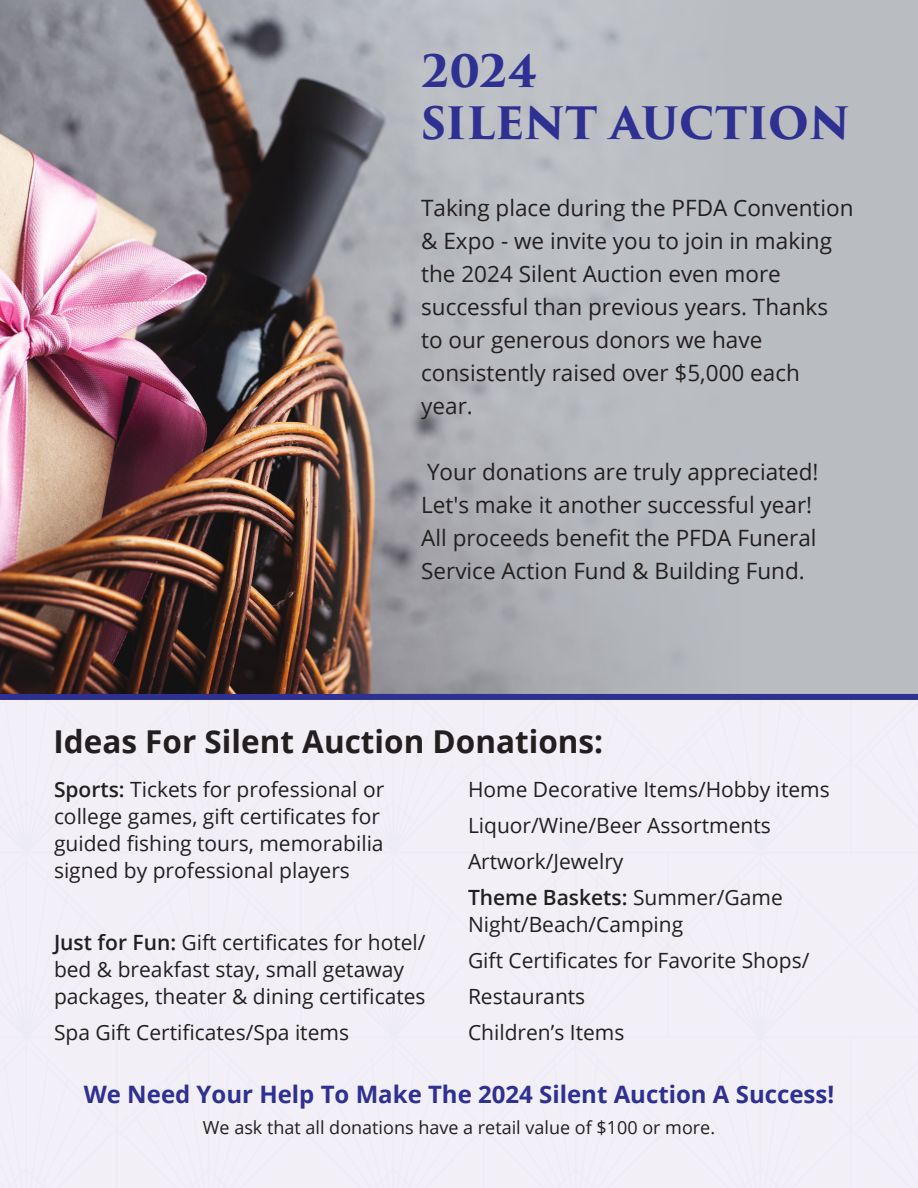
<style>
.page{position:relative;width:918px;height:1188px;background:#f2eff6}
.page>*{position:absolute;margin:0;border:0;box-sizing:border-box;transform-origin:0 0}
.t1{font:700 43.5px "Trajan Pro 3";letter-spacing:-.005em;color:#2e3092}
.t2{font:700 31.5px "Open Sans";color:#231f20}
.t3{font:700 24px "Open Sans";color:#2e3092}
.t4{font:22.5px/33px "Open Sans";color:#231f20}
.t5{font:21px/27px "Open Sans";color:#231f20}
.t6{font:18px "Open Sans";color:#231f20}
.s1{font-weight:600}
</style>
<div class="page">
<div style="left:5px;top:0;width:913px;height:694px;background:#b9bcc1"></div>
<img style="left:1px;top:0;width:695px;height:694px">
<div style="left:0;top:694px;width:918px;height:6px;background:#2e3092"></div>
<p class="t1" style="left:421px;top:39px;width:117px">2024</p>
<p class="t1" style="left:421px;top:91px;width:430px">SILENT AUCTION</p>
<p class="t4" style="left:421px;top:191px;width:434px">Taking place during the PFDA Convention &amp; Expo - we invite you to join in making the 2024 Silent Auction even more successful than previous years. Thanks to our generous donors we have consistently raised over $5,000 each year.</p>
<p class="t4" style="left:421px;top:455px;width:399px">Your donations are truly appreciated!<br>Let's make it another successful year!<br>All proceeds benefit the PFDA Funeral Service Action Fund &amp; Building Fund.</p>
<p class="t2" style="left:53px;top:719px;width:551px">Ideas For Silent Auction Donations:</p>
<p class="t5" style="left:54px;top:775px;width:332px"><span class="s1">Sports:</span> Tickets for professional or college games, gift certificates for guided fishing tours, memorabilia signed by professional players</p>
<p class="t5" style="left:54px;top:928px;width:373px"><span class="s1">Just for Fun:</span> Gift certificates for hotel/ bed &amp; breakfast stay, small getaway packages, theater &amp; dining certificates</p>
<p class="t5" style="left:54px;top:1018px;width:297px">Spa Gift Certificates/Spa items</p>
<p class="t5" style="left:468px;top:775px;width:363px">Home Decorative Items/Hobby items</p>
<p class="t5" style="left:468px;top:811px;width:304px">Liquor/Wine/Beer Assortments</p>
<p class="t5" style="left:468px;top:847px;width:157px">Artwork/Jewelry</p>
<p class="t5" style="left:468px;top:883px;width:316px"><span class="s1">Theme Baskets:</span> Summer/Game<br>Night/Beach/Camping</p>
<p class="t5" style="left:468px;top:942px;width:343px;line-height:36px">Gift Certificates for Favorite Shops/<br>Restaurants</p>
<p class="t5" style="left:468px;top:1018px;width:158px">Children’s Items</p>
<p class="t3" style="left:84px;top:1077px;width:752px">We Need Your Help To Make The 2024 Silent Auction A Success!</p>
<p class="t6" style="left:203px;top:1115px;width:514px">We ask that all donations have a retail value of $100 or more.</p>
</div>
